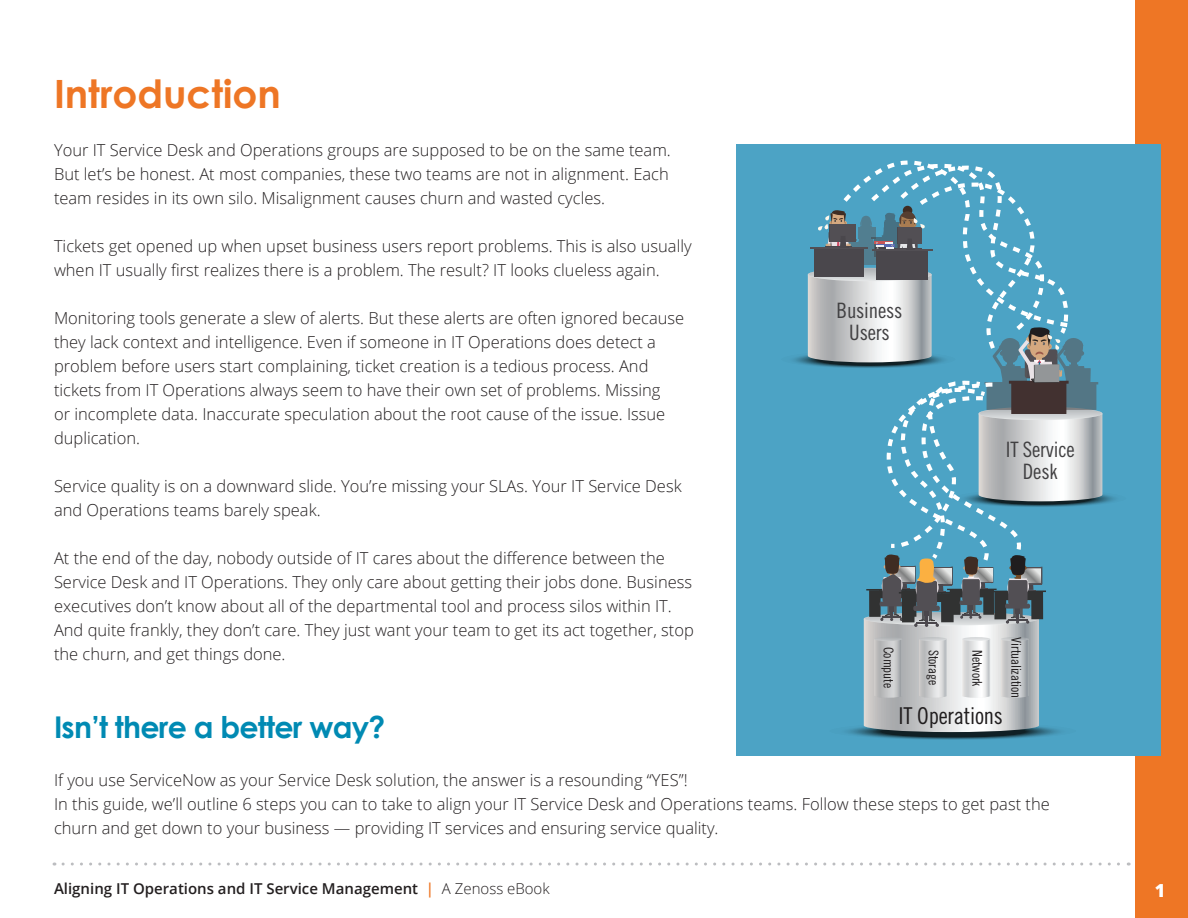
<style>
.page{position:relative;width:1188px;height:918px;background:#fff}
.page>*{position:absolute;margin:0;border:0;box-sizing:border-box;transform-origin:0 0}
.t1{font:700 39px "Century Gothic";color:#ee7625}
.t2{font:700 30px "Century Gothic";letter-spacing:-.025em;color:#008ab3}
.t3{font:23.25px "Trade Gothic Cond Eighteen";letter-spacing:-.01em;color:#201d1e}
.t4{font:21.15px/21.9px "Trade Gothic Cond Eighteen";letter-spacing:-.01em;color:#414042;text-align:center}
.t5{font:800 18px "Open Sans";color:#fff}
.t6{font:300 16.5px/24px "Open Sans";color:#231f20}
.t7{font:600 15px "Open Sans";color:#231f20}
.t8{font:13.5px "Trade Gothic Cond Eighteen";letter-spacing:-.01em;color:#201d1e}
.s1{color:#ee7625}
.s2{font-weight:300}
</style>
<div class="page">
<div style="left:1135px;top:0;width:53px;height:918px;background:#ee7625"></div>
<svg style="left:63px;top:863px;width:1066px;height:3px"></svg>
<div style="left:737px;top:145px;width:424px;height:611px;background:#4ca3c5"></div>
<svg style="left:952px;top:489px;width:175px;height:19px"></svg>
<svg style="left:781px;top:350px;width:175px;height:19px"></svg>
<svg style="left:829px;top:722px;width:248px;height:18px"></svg>
<svg style="left:808px;top:160px;width:294px;height:572px"></svg>
<h1 class="t1" style="left:54px;top:69px;width:228px">Introduction</h1>
<p class="t6" style="left:54px;top:138px;width:618px">Your IT Service Desk and Operations groups are supposed to be on the same team.<br>But let’s be honest. At most companies, these two teams are not in alignment. Each team resides in its own silo. Misalignment causes churn and wasted cycles.</p>
<p class="t6" style="left:54px;top:234px;width:639px">Tickets get opened up when upset business users report problems. This is also usually when IT usually first realizes there is a problem. The result? IT looks clueless again.</p>
<p class="t6" style="left:54px;top:306px;width:632px">Monitoring tools generate a slew of alerts. But these alerts are often ignored because they lack context and intelligence. Even if someone in IT Operations does detect a problem before users start complaining, ticket creation is a tedious process. And tickets from IT Operations always seem to have their own set of problems. Missing<br>or incomplete data. Inaccurate speculation about the root cause of the issue. Issue duplication.</p>
<p class="t6" style="left:54px;top:474px;width:629px">Service quality is on a downward slide. You’re missing your SLAs. Your IT Service Desk and Operations teams barely speak.</p>
<p class="t6" style="left:54px;top:546px;width:641px">At the end of the day, nobody outside of IT cares about the difference between the Service Desk and IT Operations. They only care about getting their jobs done. Business executives don’t know about all of the departmental tool and process silos within IT.<br>And quite frankly, they don’t care. They just want your team to get its act together, stop the churn, and get things done.</p>
<p class="t4" style="left:837px;top:300px;width:67px">Business<br>Users</p>
<p class="t4" style="left:1006px;top:439px;width:70px">IT Service<br>Desk</p>
<p class="t8" style="left:897px;top:647px;width:42px;rotate:90deg">Compute</p>
<p class="t8" style="left:942px;top:650px;width:37px;rotate:90deg">Storage</p>
<p class="t8" style="left:985px;top:650px;width:38px;rotate:90deg">Network</p>
<p class="t8" style="left:1024px;top:637px;width:62px;rotate:90deg">Virtualization</p>
<h3 class="t3" style="left:899px;top:702px;width:106px">IT Operations</h3>
<h2 class="t2" style="left:54px;top:708px;width:333px">Isn’t there a better way?</h2>
<p class="t6" style="left:54px;top:768px;width:997px">If you use ServiceNow as your Service Desk solution, the answer is a resounding “YES”!<br>In this guide, we’ll outline 6 steps you can to take to align your IT Service Desk and Operations teams. Follow these steps to get past the churn and get down to your business — providing IT services and ensuring service quality.</p>
<p class="t7" style="left:54px;top:879px;width:497px">Aligning IT Operations and IT Service Management <span class="s1">|</span> <span class="s2">A Zenoss eBook</span></p>
<p class="t5" style="left:1155px;top:877px;width:12px">1</p>
</div>
